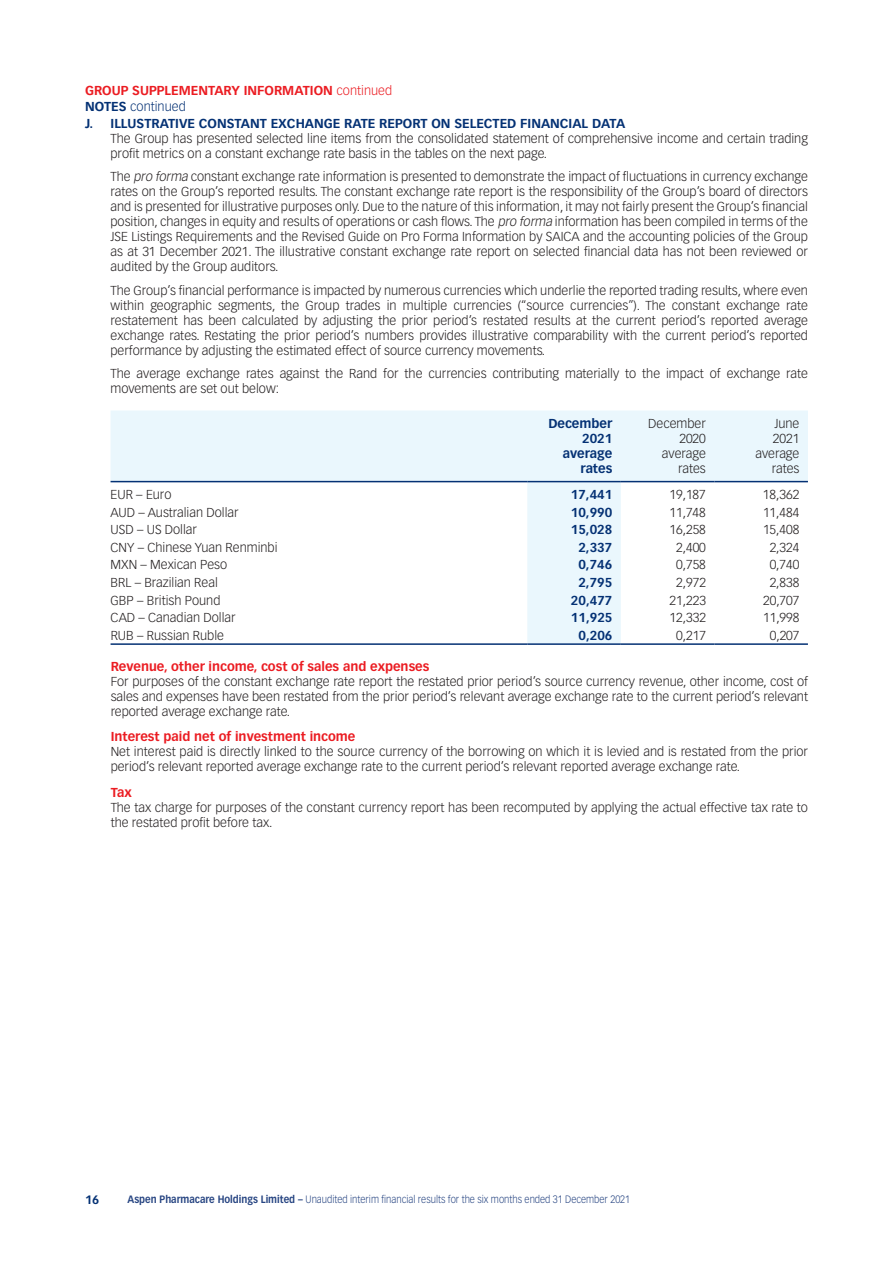
<style>
.page{position:relative;width:893px;height:1263px;background:#fff}
.page>*{position:absolute;margin:0;border:0;box-sizing:border-box;transform-origin:0 0}
.t1{font:300 12.75px/15px "Vectora LT Std";color:#231f20}
.t2{font:700 12.75px/15px "Vectora LT Std";color:#043174}
.t3{font:700 12.75px "Vectora LT Std";color:#eb1c22}
.t4{font:700 12px "Vectora LT Std";color:#043174}
.t5{font:300 10.5px "Vectora LT Std";color:#274582;scale:.9 1}
.s1{color:#eb1c22}
.s2{font-weight:300;color:#eb1c22}
.s3{font-weight:300}
.s4{font-style:italic}
.s5{font-weight:700}
</style>
<div class="page">
<svg style="left:111px;top:410px;width:697px;height:233px"></svg>
<hr style="left:111px;top:481px;width:416px;height:1px;background:#043174">
<hr style="left:527px;top:481px;width:94px;height:1px;background:#043174">
<hr style="left:621px;top:481px;width:93px;height:1px;background:#043174">
<hr style="left:714px;top:481px;width:94px;height:1px;background:#043174">
<hr style="left:111px;top:643px;width:416px;height:2px;background:#043174">
<hr style="left:527px;top:643px;width:94px;height:2px;background:#043174">
<hr style="left:621px;top:643px;width:93px;height:2px;background:#043174">
<hr style="left:714px;top:643px;width:94px;height:2px;background:#043174">
<p class="t2" style="left:85px;top:82px;width:542px;line-height:16.5px"><span class="s1">GROUP SUPPLEMENTARY INFORMATION</span> <span class="s2">continued<br></span>NOTES <span class="s3">continued<br></span>J. ILLUSTRATIVE CONSTANT EXCHANGE RATE REPORT ON SELECTED FINANCIAL DATA</p>
<p class="t1" style="left:111px;top:131px;width:699px">The Group has presented selected line items from the consolidated statement of comprehensive income and certain trading profit metrics on a constant exchange rate basis in the tables on the next page.</p>
<p class="t1" style="left:111px;top:170px;width:699px;text-align:justify">The <span class="s4">pro forma</span> constant exchange rate information is presented to demonstrate the impact of fluctuations in currency exchange rates on the Group’s reported results. The constant exchange rate report is the responsibility of the Group’s board of directors and is presented for illustrative purposes only. Due to the nature of this information, it may not fairly present the Group’s financial position, changes in equity and results of operations or cash flows. The <span class="s4">pro forma</span> information has been compiled in terms of the JSE Listings Requirements and the Revised Guide on Pro Forma Information by SAICA and the accounting policies of the Group as at 31 December 2021. The illustrative constant exchange rate report on selected financial data has not been reviewed or audited by the Group auditors.</p>
<p class="t1" style="left:111px;top:283px;width:699px;text-align:justify">The Group’s financial performance is impacted by numerous currencies which underlie the reported trading results, where even within geographic segments, the Group trades in multiple currencies (“source currencies”). The constant exchange rate restatement has been calculated by adjusting the prior period’s restated results at the current period’s reported average exchange rates. Restating the prior period’s numbers provides illustrative comparability with the current period’s reported performance by adjusting the estimated effect of source currency movements.</p>
<p class="t1" style="left:111px;top:367px;width:699px">The average exchange rates against the Rand for the currencies contributing materially to the impact of exchange rate movements are set out below:</p>
<p class="t2" style="left:548px;top:416px;width:65px;text-align:right">December<br>2021 average rates</p>
<p class="t1" style="left:648px;top:416px;width:59px;text-align:right">December<br>2020 average rates</p>
<p class="t1" style="left:755px;top:416px;width:45px;text-align:right">June<br>2021 average rates</p>
<p class="t1" style="left:111px;top:487px;width:62px">EUR – Euro</p>
<p class="t2" style="left:571px;top:487px;width:43px">17,441</p>
<p class="t1" style="left:669px;top:487px;width:38px">19,187</p>
<p class="t1" style="left:763px;top:487px;width:38px">18,362</p>
<p class="t1" style="left:111px;top:505px;width:130px">AUD – Australian Dollar</p>
<p class="t2" style="left:571px;top:505px;width:43px">10,990</p>
<p class="t1" style="left:669px;top:505px;width:38px">11,748</p>
<p class="t1" style="left:763px;top:505px;width:38px">11,484</p>
<p class="t1" style="left:111px;top:522px;width:88px">USD – US Dollar</p>
<p class="t2" style="left:571px;top:522px;width:43px">15,028</p>
<p class="t1" style="left:669px;top:522px;width:38px">16,258</p>
<p class="t1" style="left:763px;top:522px;width:38px">15,408</p>
<p class="t1" style="left:111px;top:540px;width:168px">CNY – Chinese Yuan Renminbi</p>
<p class="t2" style="left:578px;top:540px;width:35px">2,337</p>
<p class="t1" style="left:676px;top:540px;width:31px">2,400</p>
<p class="t1" style="left:770px;top:540px;width:31px">2,324</p>
<p class="t1" style="left:111px;top:558px;width:118px">MXN – Mexican Peso</p>
<p class="t2" style="left:578px;top:557px;width:35px">0,746</p>
<p class="t1" style="left:676px;top:558px;width:31px">0,758</p>
<p class="t1" style="left:770px;top:558px;width:31px">0,740</p>
<p class="t1" style="left:111px;top:575px;width:109px">BRL – Brazilian Real</p>
<p class="t2" style="left:578px;top:575px;width:35px">2,795</p>
<p class="t1" style="left:676px;top:575px;width:31px">2,972</p>
<p class="t1" style="left:770px;top:575px;width:31px">2,838</p>
<p class="t1" style="left:111px;top:593px;width:111px">GBP – British Pound</p>
<p class="t2" style="left:571px;top:593px;width:43px">20,477</p>
<p class="t1" style="left:669px;top:593px;width:38px">21,223</p>
<p class="t1" style="left:763px;top:593px;width:38px">20,707</p>
<p class="t1" style="left:111px;top:610px;width:126px">CAD – Canadian Dollar</p>
<p class="t2" style="left:571px;top:610px;width:43px">11,925</p>
<p class="t1" style="left:669px;top:610px;width:38px">12,332</p>
<p class="t1" style="left:763px;top:610px;width:38px">11,998</p>
<p class="t1" style="left:111px;top:628px;width:115px">RUB – Russian Ruble</p>
<p class="t2" style="left:578px;top:628px;width:35px">0,206</p>
<p class="t1" style="left:676px;top:628px;width:31px">0,217</p>
<p class="t1" style="left:770px;top:628px;width:31px">0,207</p>
<p class="t3" style="left:111px;top:658px;width:320px">Revenue, other income, cost of sales and expenses</p>
<p class="t1" style="left:111px;top:674px;width:699px;text-align:justify">For purposes of the constant exchange rate report the restated prior period’s source currency revenue, other income, cost of sales and expenses have been restated from the prior period’s relevant average exchange rate to the current period’s relevant reported average exchange rate.</p>
<p class="t3" style="left:111px;top:729px;width:246px">Interest paid net of investment income</p>
<p class="t1" style="left:111px;top:744px;width:699px">Net interest paid is directly linked to the source currency of the borrowing on which it is levied and is restated from the prior period’s relevant reported average exchange rate to the current period’s relevant reported average exchange rate.</p>
<p class="t3" style="left:111px;top:785px;width:22px">Tax</p>
<p class="t1" style="left:111px;top:800px;width:699px">The tax charge for purposes of the constant currency report has been recomputed by applying the actual effective tax rate to the restated profit before tax.</p>
<p class="t4" style="left:85px;top:1193px;width:16px">16</p>
<p class="t5" style="left:128px;top:1193px;width:560px"><span class="s5">Aspen Pharmacare Holdings Limited –</span> Unaudited interim financial results for the six months ended 31 December 2021</p>
</div>
